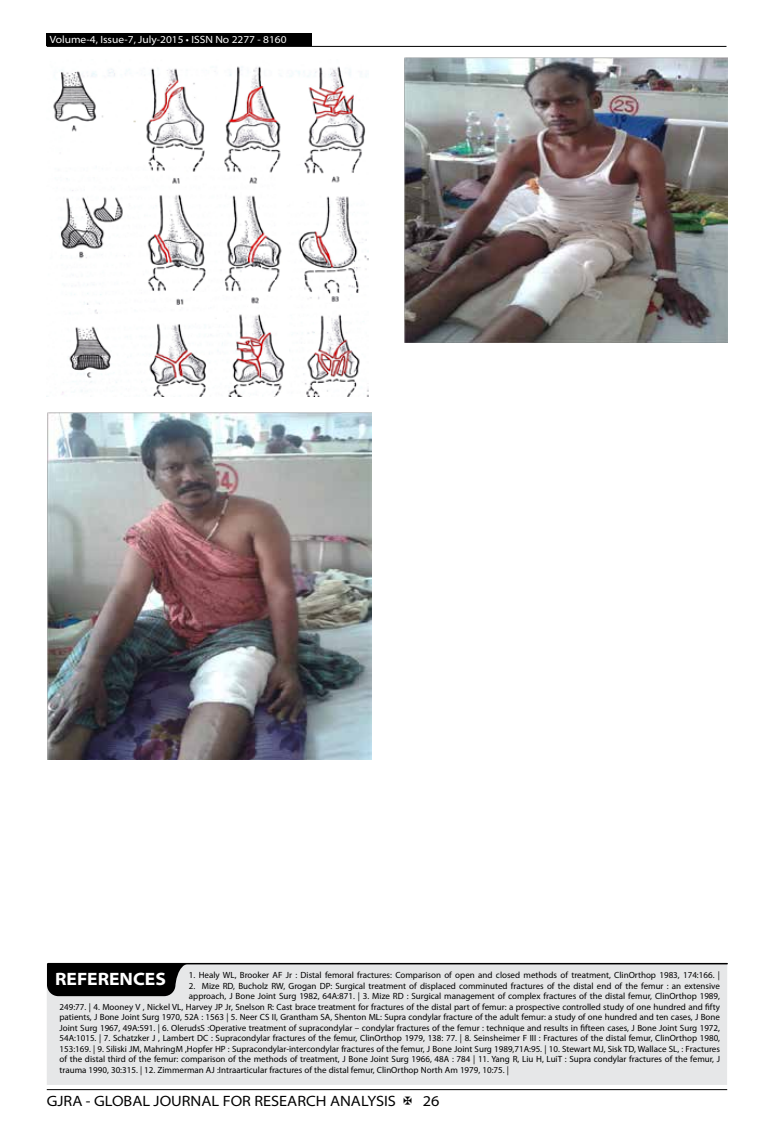
<style>
.page{position:relative;width:774px;height:1136px;background:#fff}
.page>*{position:absolute;margin:0;border:0;box-sizing:border-box;transform-origin:0 0}
.t1{font:700 semi-expanded 18px "Myriad Pro";color:#fff}
.t2{font:semi-expanded 15px "Myriad Pro";color:#000}
.t3{font:semi-expanded 10.5px "Myriad Pro";color:#fff}
.t4{font:9px "Myriad Pro";color:#000}
</style>
<div class="page">
<hr style="left:47px;top:1089px;width:680px;height:1px;background:#000">
<div style="left:47px;top:33px;width:265px;height:13px;background:#000"></div>
<hr style="left:47px;top:46px;width:679px;height:1px;background:#000">
<div style="left:47px;top:963px;width:680px;height:121px;background:#e6e7e8"></div>
<hr style="left:48px;top:962px;width:679px;height:2px;background:#000">
<svg style="left:47px;top:963px;width:142px;height:33px;background:#141414"></svg>
<img style="left:53px;top:66px;width:316px;height:330px">
<img style="left:47px;top:412px;width:324px;height:347px">
<img style="left:405px;top:58px;width:323px;height:284px">
<p class="t3" style="left:50px;top:34px;width:238px">Volume-4, Issue-7, July-2015 • ISSN No 2277 - 8160</p>
<h1 class="t1" style="left:55px;top:968px;width:112px">REFERENCES</h1>
<p class="t4" style="left:189px;top:970px;width:533px">1. Healy WL, Brooker AF Jr : Distal femoral fractures: Comparison of open and closed methods of treatment, ClinOrthop 1983, 174:166. |</p>
<p class="t4" style="left:189px;top:980px;width:533px">2. Mize RD, Bucholz RW, Grogan DP: Surgical treatment of displaced comminuted fractures of the distal end of the femur : an extensive</p>
<p class="t4" style="left:189px;top:991px;width:533px">approach, J Bone Joint Surg 1982, 64A:871. | 3. Mize RD : Surgical management of complex fractures of the distal femur, ClinOrthop 1989,</p>
<p class="t4" style="left:60px;top:1001px;width:662px">249:77. | 4. Mooney V , Nickel VL, Harvey JP Jr, Snelson R: Cast brace treatment for fractures of the distal part of femur: a prospective controlled study of one hundred and fifty</p>
<p class="t4" style="left:60px;top:1012px;width:662px">patients, J Bone Joint Surg 1970, 52A : 1563 | 5. Neer CS II, Grantham SA, Shenton ML: Supra condylar fracture of the adult femur: a study of one hundred and ten cases, J Bone</p>
<p class="t4" style="left:60px;top:1022px;width:662px">Joint Surg 1967, 49A:591. | 6. OlerudsS :Operative treatment of supracondylar – condylar fractures of the femur : technique and results in fifteen cases, J Bone Joint Surg 1972,</p>
<p class="t4" style="left:60px;top:1033px;width:662px">54A:1015. | 7. Schatzker J , Lambert DC : Supracondylar fractures of the femur, ClinOrthop 1979, 138: 77. | 8. Seinsheimer F III : Fractures of the distal femur, ClinOrthop 1980,</p>
<p class="t4" style="left:60px;top:1043px;width:662px">153:169. | 9. Siliski JM, MahringM ,Hopfer HP : Supracondylar-intercondylar fractures of the femur, J Bone Joint Surg 1989,71A:95. | 10. Stewart MJ, Sisk TD, Wallace SL, : Fractures</p>
<p class="t4" style="left:60px;top:1054px;width:662px">of the distal third of the femur: comparison of the methods of treatment, J Bone Joint Surg 1966, 48A : 784 | 11. Yang R, Liu H, LuiT : Supra condylar fractures of the femur, J</p>
<p class="t4" style="left:60px;top:1064px;width:451px">trauma 1990, 30:315. | 12. Zimmerman AJ :Intraarticular fractures of the distal femur, ClinOrthop North Am 1979, 10:75. |</p>
<h2 class="t2" style="left:47px;top:1092px;width:351px">GJRA - GLOBAL JOURNAL FOR RESEARCH ANALYSIS</h2>
<h2 class="t2" style="left:423px;top:1092px;width:18px">26</h2>
</div>
